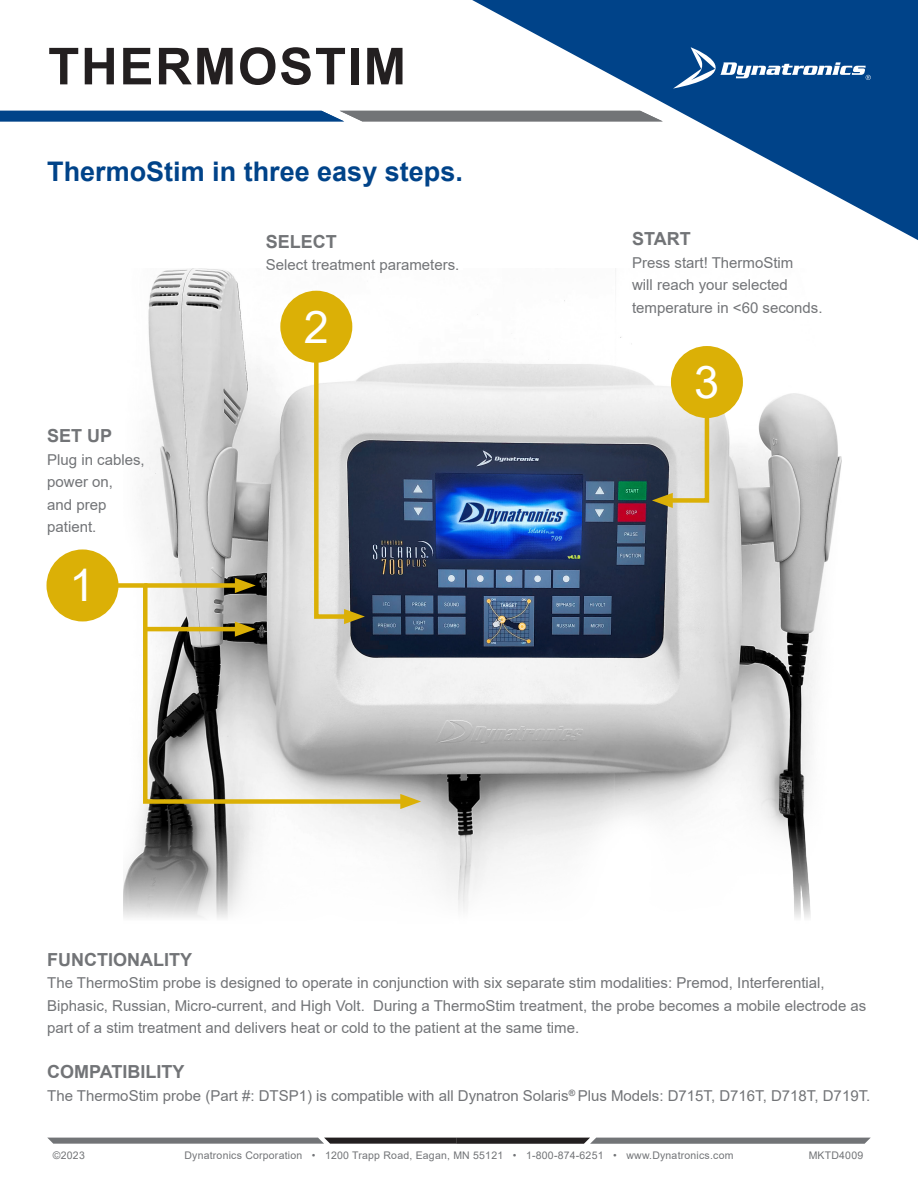
<style>
.page{position:relative;width:918px;height:1188px;background:#fff}
.page>*{position:absolute;margin:0;border:0;box-sizing:border-box;transform-origin:0 0}
.t1{font:700 51px "Arial";letter-spacing:.035em;color:#231f20}
.t2{font:45px "Arial";color:#fff}
.t3{font:700 27px "Arial";color:#004389}
.t4{font:700 18px "Arial";color:#727477}
.t5{font:15px/22.5px "Arial";color:#727477}
.t6{font:10.5px "Arial";letter-spacing:.02em;color:#727477}
</style>
<div class="page">
<img style="left:123px;top:268px;width:719px;height:650px">
<svg style="left:447px;top:0;width:471px;height:240px"></svg>
<svg style="left:673px;top:47px;width:198px;height:42px;background:#2a629c"></svg>
<div style="left:280px;top:291px;width:72px;height:72px;background:#dbb006;border-radius:50%"></div>
<svg style="left:312px;top:322px;width:53px;height:259px"></svg>
<svg style="left:78px;top:581px;width:335px;height:225px"></svg>
<div style="left:47px;top:549px;width:72px;height:72px;background:#dbb006;border-radius:50%"></div>
<svg style="left:400px;top:794px;width:21px;height:15px"></svg>
<div style="left:671px;top:346px;width:72px;height:72px;background:#dbb006;border-radius:50%"></div>
<svg style="left:652px;top:378px;width:59px;height:130px"></svg>
<div style="left:144px;top:583px;width:99px;height:5px;background:#dbb006"></div>
<svg style="left:235px;top:578px;width:21px;height:15px"></svg>
<hr style="left:144px;top:627px;width:99px;height:4px;background:#dbb006">
<svg style="left:235px;top:622px;width:21px;height:15px"></svg>
<svg style="left:48px;top:1138px;width:822px;height:6px;background:#636366"></svg>
<svg style="left:0;top:111px;width:663px;height:10px;background:#3e6185"></svg>
<div style="left:266px;top:235px;width:196px;height:35px;background:#fff"></div>
<h1 class="t1" style="left:48px;top:31px;width:359px">THERMOSTIM</h1>
<p class="t3" style="left:47px;top:152px;width:417px">ThermoStim in three easy steps.</p>
<p class="t4" style="left:266px;top:229px;width:73px">SELECT</p>
<p class="t5" style="left:266px;top:254px;width:195px">Select treatment parameters.</p>
<p class="t4" style="left:47px;top:423px;width:67px">SET UP</p>
<p class="t5" style="left:47px;top:448px;width:99px">Plug in cables,</p>
<p class="t5" style="left:47px;top:471px;width:67px">power on,</p>
<p class="t5" style="left:47px;top:493px;width:61px">and prep</p>
<p class="t5" style="left:47px;top:516px;width:51px">patient.</p>
<p class="t2" style="left:70px;top:555px;width:27px">1</p>
<p class="t2" style="left:304px;top:296px;width:27px">2</p>
<p class="t4" style="left:632px;top:226px;width:60px">START</p>
<p class="t5" style="left:632px;top:251px;width:192px">Press start! ThermoStim<br>will reach your selected temperature in &lt;60 seconds.</p>
<p class="t2" style="left:694px;top:351px;width:27px">3</p>
<p class="t4" style="left:47px;top:947px;width:146px">FUNCTIONALITY</p>
<p class="t5" style="left:47px;top:972px;width:821px">The ThermoStim probe is designed to operate in conjunction with six separate stim modalities: Premod, Interferential,<br>Biphasic, Russian, Micro-current, and High Volt. During a ThermoStim treatment, the probe becomes a mobile electrode as part of a stim treatment and delivers heat or cold to the patient at the same time.</p>
<p class="t4" style="left:47px;top:1059px;width:139px">COMPATIBILITY</p>
<p class="t5" style="left:47px;top:1084px;width:825px">The ThermoStim probe (Part #: DTSP1) is compatible with all Dynatron Solaris<sup>®</sup> Plus Models: D715T, D716T, D718T, D719T.</p>
<p class="t6" style="left:53px;top:1148px;width:33px">©2023</p>
<p class="t6" style="left:184px;top:1148px;width:551px">Dynatronics Corporation • 1200 Trapp Road, Eagan, MN 55121 • 1-800-874-6251 • www.Dynatronics.com</p>
<p class="t6" style="left:809px;top:1148px;width:56px">MKTD4009</p>
</div>
